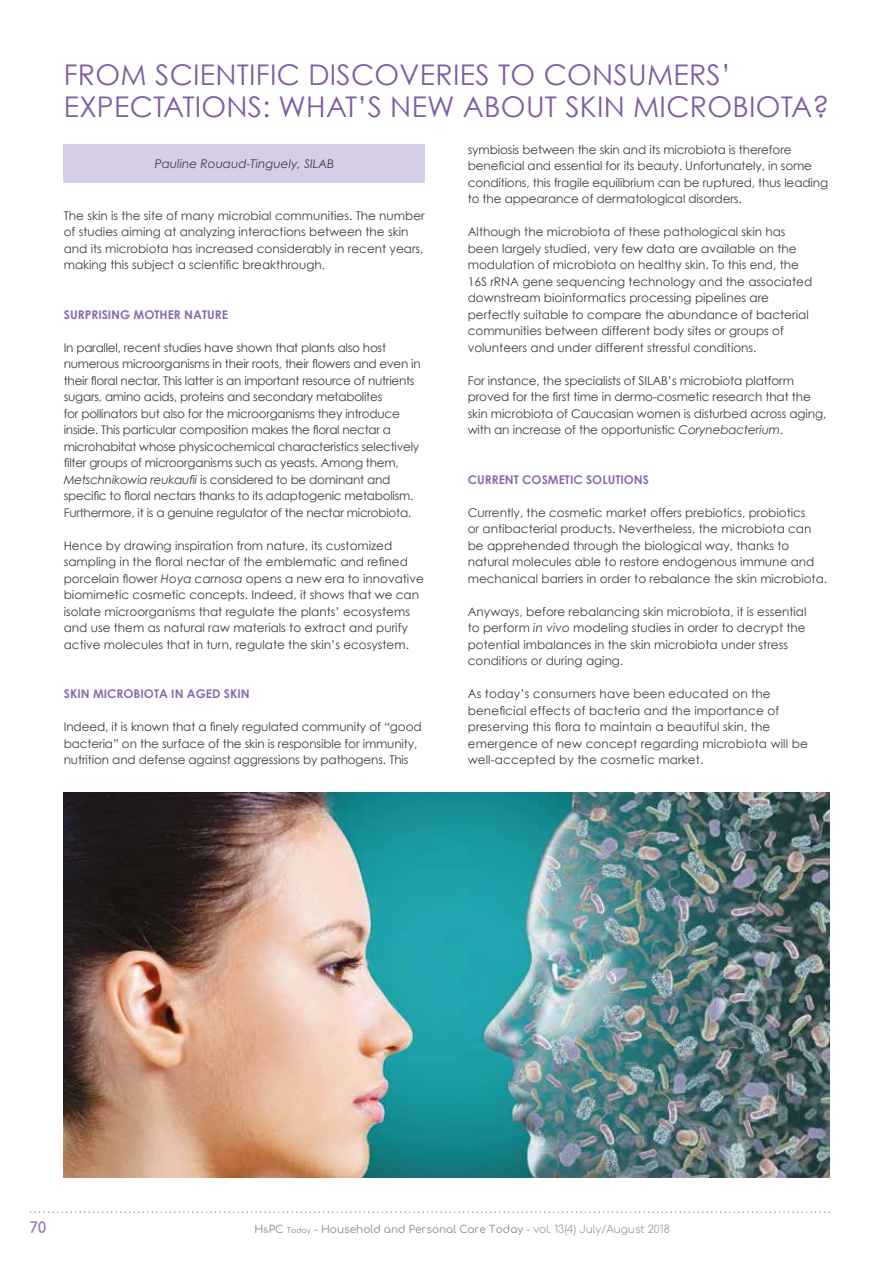
<style>
.page{position:relative;width:893px;height:1263px;background:#fff}
.page>*{position:absolute;margin:0;border:0;box-sizing:border-box;transform-origin:0 0}
.t1{font:28.5px/31.5px "Century Gothic";letter-spacing:.01em;color:#7f5ca3}
.t2{font:700 15px "Comfortaa";color:#977bb7}
.t3{font:12px/16.5px "Century Gothic";color:#3c3c3b}
.t4{font:12px/16.5px "Century Gothic";letter-spacing:-.02em;color:#3c3c3b}
.t5{font:700 12px "Century Gothic";color:#8b6cad}
.t6{font:italic 12px "Century Gothic";color:#3c3c3b}
.t7{font:10.5px "Comfortaa";color:#878787}
.s1{font-style:italic}
.s2{font-size:7.5px}
.s3{font-weight:300}
</style>
<div class="page">
<svg style="left:30px;top:1211px;width:800px;height:2px"></svg>
<div style="left:64px;top:145px;width:361px;height:38px;background:#d6cde7"></div>
<img style="left:64px;top:793px;width:765px;height:385px">
<h1 class="t1" style="left:64px;top:59px;width:767px">FROM SCIENTIFIC DISCOVERIES TO CONSUMERS’<br>EXPECTATIONS: WHAT’S NEW ABOUT SKIN MICROBIOTA?</h1>
<p class="t6" style="left:155px;top:157px;width:181px">Pauline Rouaud-Tinguely, SILAB</p>
<p class="t3" style="left:64px;top:207px;width:362px">The skin is the site of many microbial communities. The number of studies aiming at analyzing interactions between the skin and its microbiota has increased considerably in recent years, making this subject a scientific breakthrough.</p>
<p class="t5" style="left:64px;top:307px;width:166px">SURPRISING MOTHER NATURE</p>
<p class="t4" style="left:64px;top:339px;width:358px">In parallel, recent studies have shown that plants also host numerous microorganisms in their roots, their flowers and even in their floral nectar. This latter is an important resource of nutrients sugars, amino acids, proteins and secondary metabolites<br>for pollinators but also for the microorganisms they introduce inside. This particular composition makes the floral nectar a microhabitat whose physicochemical characteristics selectively filter groups of microorganisms such as yeasts. Among them, <span class="s1">Metschnikowia reukaufii</span> is considered to be dominant and specific to floral nectars thanks to its adaptogenic metabolism.<br>Furthermore, it is a genuine regulator of the nectar microbiota.</p>
<p class="t3" style="left:64px;top:537px;width:362px">Hence by drawing inspiration from nature, its customized sampling in the floral nectar of the emblematic and refined porcelain flower <span class="s1">Hoya carnosa</span> opens a new era to innovative biomimetic cosmetic concepts. Indeed, it shows that we can isolate microorganisms that regulate the plants’ ecosystems and use them as natural raw materials to extract and purify active molecules that in turn, regulate the skin’s ecosystem.</p>
<p class="t5" style="left:64px;top:686px;width:187px">SKIN MICROBIOTA IN AGED SKIN</p>
<p class="t3" style="left:64px;top:718px;width:359px">Indeed, it is known that a finely regulated community of “good bacteria” on the surface of the skin is responsible for immunity, nutrition and defense against aggressions by pathogens. This</p>
<p class="t3" style="left:468px;top:141px;width:362px">symbiosis between the skin and its microbiota is therefore beneficial and essential for its beauty. Unfortunately, in some conditions, this fragile equilibrium can be ruptured, thus leading to the appearance of dermatological disorders.</p>
<p class="t3" style="left:468px;top:223px;width:346px">Although the microbiota of these pathological skin has been largely studied, very few data are available on the modulation of microbiota on healthy skin. To this end, the 16S rRNA gene sequencing technology and the associated downstream bioinformatics processing pipelines are perfectly suitable to compare the abundance of bacterial communities between different body sites or groups of volunteers and under different stressful conditions.</p>
<p class="t3" style="left:468px;top:372px;width:360px">For instance, the specialists of SILAB’s microbiota platform proved for the first time in dermo-cosmetic research that the skin microbiota of Caucasian women is disturbed across aging, with an increase of the opportunistic <span class="s1">Corynebacterium</span>.</p>
<p class="t5" style="left:468px;top:472px;width:183px">CURRENT COSMETIC SOLUTIONS</p>
<p class="t3" style="left:468px;top:504px;width:361px">Currently, the cosmetic market offers prebiotics, probiotics<br>or antibacterial products. Nevertheless, the microbiota can be apprehended through the biological way, thanks to natural molecules able to restore endogenous immune and mechanical barriers in order to rebalance the skin microbiota.</p>
<p class="t3" style="left:468px;top:603px;width:340px">Anyways, before rebalancing skin microbiota, it is essential to perform <span class="s1">in vivo</span> modeling studies in order to decrypt the potential imbalances in the skin microbiota under stress conditions or during aging.</p>
<p class="t3" style="left:468px;top:685px;width:342px">As today’s consumers have been educated on the beneficial effects of bacteria and the importance of preserving this flora to maintain a beautiful skin, the emergence of new concept regarding microbiota will be well-accepted by the cosmetic market.</p>
<p class="t2" style="left:30px;top:1214px;width:18px">70</p>
<p class="t7" style="left:254px;top:1220px;width:417px">H<span class="s2">&amp;</span>PC <span class="s2">Today</span> - Household and Personal Care Today - <span class="s3">vol. 13(4) July/August 2018</span></p>
</div>
